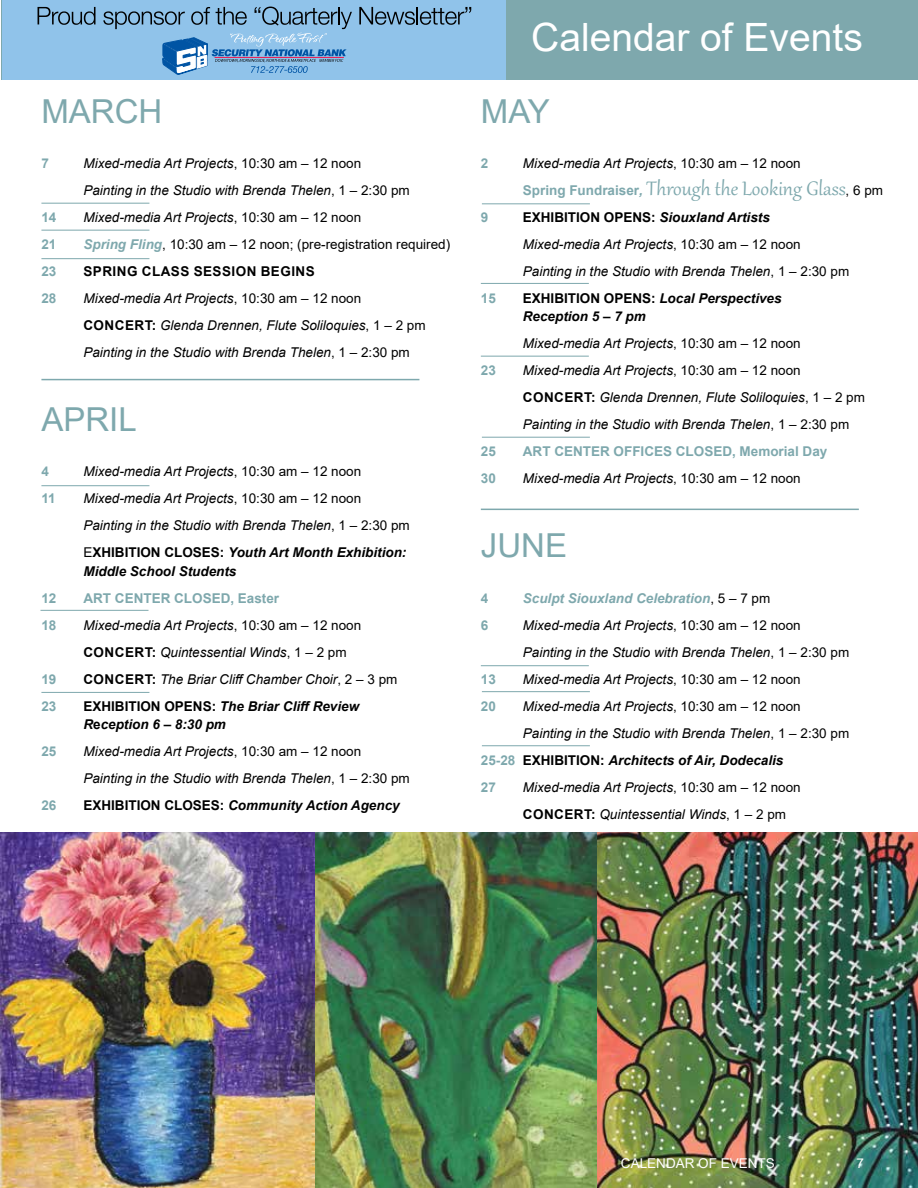
<style>
.page{position:relative;width:918px;height:1188px;background:#fff}
.page>*{position:absolute;margin:0;border:0;box-sizing:border-box;transform-origin:0 0}
.t1{font:39px "Arial";color:#fff}
.t2{font:33px "Arial";color:#7ea8ad}
.t3{font:24px "Gabriola";color:#7ea8ad}
.t4{font:italic 13.5px/27px "Arial";color:#000}
.t5{font:italic 700 13.5px/18.3px "Arial";color:#000}
.t6{font:700 13.5px "Arial";color:#7ea8ad}
.t7{font:13.5px "Arial";color:#000}
.t8{font:italic 700 13.5px "Arial";color:#7ea8ad}
.t9{font:700 13.5px "Arial";letter-spacing:.035em;color:#000}
.t10{font:13.5px "Arial";color:#fff}
.s1{font-style:normal}
.s2{font-weight:700;font-style:italic;color:#7ea8ad}
.s3{font-weight:700;font-style:normal}
.s4{font-weight:700}
.s5{font-family:"Arial";font-weight:700;font-size:13.5px}
.s6{font-family:"Arial";font-weight:700;font-style:italic;font-size:13.5px}
.s7{font-family:"Arial";font-size:13.5px;color:#000}
.s8{font-weight:400;font-style:normal;color:#000}
.s9{font-style:normal;color:#7ea8ad}
</style>
<div class="page">
<img style="left:0;top:832px;width:918px;height:356px">
<hr style="left:41px;top:203px;width:108px;height:1px;background:#7ea8ad">
<div style="left:1px;top:0;width:917px;height:80px;background:#7ea8ad"></div>
<hr style="left:41px;top:230px;width:108px;height:1px;background:#7ea8ad">
<div style="left:3px;top:0;width:503px;height:80px;background:#90c3ea"></div>
<svg style="left:38px;top:7px;width:58px;height:18px"></svg>
<svg style="left:359px;top:7px;width:112px;height:18px"></svg>
<svg style="left:103px;top:7px;width:249px;height:68px"></svg>
<hr style="left:481px;top:283px;width:108px;height:1px;background:#7ea8ad">
<hr style="left:482px;top:203px;width:108px;height:1px;background:#7ea8ad">
<hr style="left:41px;top:258px;width:108px;height:1px;background:#7ea8ad">
<hr style="left:40px;top:610px;width:108px;height:1px;background:#7ea8ad">
<hr style="left:481px;top:509px;width:378px;height:1px;background:#7ea8ad">
<hr style="left:481px;top:356px;width:108px;height:1px;background:#7ea8ad">
<hr style="left:481px;top:665px;width:108px;height:1px;background:#7ea8ad">
<hr style="left:41px;top:379px;width:378px;height:1px;background:#7ea8ad">
<hr style="left:41px;top:485px;width:108px;height:1px;background:#7ea8ad">
<hr style="left:482px;top:437px;width:108px;height:1px;background:#7ea8ad">
<hr style="left:41px;top:692px;width:108px;height:1px;background:#7ea8ad">
<hr style="left:482px;top:745px;width:108px;height:1px;background:#7ea8ad">
<hr style="left:482px;top:691px;width:108px;height:1px;background:#7ea8ad">
<h2 class="t2" style="left:41px;top:88px;width:122px">MARCH</h2>
<p class="t6" style="left:41px;top:154px;width:9px">7</p>
<p class="t4" style="left:83px;top:150px;width:328px">Mixed-media Art Projects<span class="s1">, 10:30 am – 12 noon<br></span>Painting in the Studio with Brenda Thelen<span class="s1">, 1 – 2:30 pm</span></p>
<p class="t6" style="left:41px;top:208px;width:17px">14</p>
<p class="t4" style="left:83px;top:204px;width:279px">Mixed-media Art Projects<span class="s1">, 10:30 am – 12 noon</span></p>
<p class="t6" style="left:41px;top:235px;width:17px">21</p>
<p class="t7" style="left:83px;top:235px;width:368px"><span class="s2">Spring Fling</span>, 10:30 am – 12 noon; (pre-registration required)</p>
<p class="t6" style="left:41px;top:262px;width:17px">23</p>
<p class="t9" style="left:83px;top:262px;width:19px">SPRIN</p>
<p class="t9" style="left:127px;top:262px;width:35px">G CLASS</p>
<p class="t9" style="left:194px;top:262px;width:20px">SESSION</p>
<p class="t9" style="left:261px;top:262px;width:39px">BEGINS</p>
<p class="t6" style="left:41px;top:289px;width:17px">28</p>
<p class="t4" style="left:83px;top:285px;width:279px">Mixed-media Art Projects<span class="s1">, 10:30 am – 12 noon<br></span><span class="s3">CONCERT</span></p>
<p class="t4" style="left:83px;top:312px;width:344px;text-indent:68px"><span class="s3">:</span> Glenda Drennen, Flute Soliloquies<span class="s1">, 1 – 2 pm<br></span>Painting in the Studio with Brenda Thelen<span class="s1">, 1 – 2:30 pm</span></p>
<h2 class="t2" style="left:41px;top:397px;width:97px">APRIL</h2>
<p class="t6" style="left:41px;top:462px;width:9px">4</p>
<p class="t4" style="left:83px;top:458px;width:279px">Mixed-media Art Projects<span class="s1">, 10:30 am – 12 noon</span></p>
<p class="t6" style="left:41px;top:489px;width:16px">11</p>
<p class="t4" style="left:83px;top:485px;width:328px">Mixed-media Art Projects<span class="s1">, 10:30 am – 12 noon<br></span>Painting in the Studio with Brenda Thelen<span class="s1">, 1 – 2:30 pm<br>E</span><span class="s3">XHIBITION CLOSES:</span> <span class="s4">Youth Art Month Exhibition:</span></p>
<p class="t5" style="left:83px;top:562px;width:155px">Middle School Students</p>
<p class="t6" style="left:41px;top:589px;width:17px">12</p>
<p class="t6" style="left:83px;top:589px;width:197px">ART CENTER CLOSED, EASTER</p>
<p class="t6" style="left:41px;top:616px;width:17px">18</p>
<p class="t4" style="left:83px;top:612px;width:279px">Mixed-media Art Projects<span class="s1">, 10:30 am – 12 noon<br></span><span class="s3">CONCERT</span></p>
<p class="t4" style="left:152px;top:639px;width:196px"><span class="s3">:</span> Quintessential Winds<span class="s1">, 1 – 2 pm</span></p>
<p class="t6" style="left:41px;top:670px;width:17px">19</p>
<p class="t9" style="left:83px;top:670px;width:21px">CONCERT</p>
<p class="t4" style="left:152px;top:666px;width:247px"><span class="s3">:</span> The Briar Cliff Chamber Choir<span class="s1">, 2 – 3 pm</span></p>
<p class="t6" style="left:41px;top:697px;width:17px">23</p>
<p class="t5" style="left:83px;top:697px;width:277px"><span class="s1">EXHIBITION OPENS:</span> The Briar Cliff Review<br>R<span class="s1">E</span>ception 6 – 8:30 pm</p>
<p class="t6" style="left:41px;top:742px;width:17px">25</p>
<p class="t4" style="left:83px;top:738px;width:328px">Mixed-media Art Projects<span class="s1">, 10:30 am – 12 noon<br></span>Painting in the Studio with Brenda Thelen<span class="s1">, 1 – 2:30 pm</span></p>
<p class="t6" style="left:41px;top:796px;width:17px">26</p>
<p class="t5" style="left:83px;top:797px;width:318px"><span class="s1">EXHIBITION CLOSES:</span> Community Action Agency</p>
<h1 class="t1" style="left:531px;top:10px;width:333px">Calendar of Events</h1>
<h2 class="t2" style="left:481px;top:88px;width:71px">MAY</h2>
<p class="t6" style="left:481px;top:154px;width:9px">2</p>
<p class="t4" style="left:523px;top:150px;width:279px">Mixed-media Art Projects<span class="s1">, 10:30 am – 12 noon</span></p>
<h3 class="t3" style="left:523px;top:173px;width:362px"><span class="s5">SPRING FUNDRAISER</span><span class="s6">,</span> Through the Looking Glass<span class="s7">, 6 pm</span></h3>
<p class="t6" style="left:481px;top:208px;width:9px">9</p>
<p class="t4" style="left:523px;top:204px;width:328px"><span class="s3">EXHIBITION OPENS:</span> <span class="s4">Siouxland Artists<br></span>Mixed-media Art Projects<span class="s1">, 10:30 am – 12 noon<br></span>Painting in the Studio with Brenda Thelen<span class="s1">, 1 – 2:30 pm</span></p>
<p class="t6" style="left:481px;top:289px;width:17px">15</p>
<p class="t5" style="left:523px;top:290px;width:260px"><span class="s1">EXHIBITION OPENS:</span> Local Perspectives<br>Reception 5 – 7 pm</p>
<p class="t4" style="left:523px;top:330px;width:279px">Mixed-media Art Projects<span class="s1">, 10:30 am – 12 noon</span></p>
<p class="t6" style="left:481px;top:361px;width:17px">23</p>
<p class="t4" style="left:523px;top:357px;width:279px">Mixed-media Art Projects<span class="s1">, 10:30 am – 12 noon<br></span><span class="s3">CONCERT</span></p>
<p class="t4" style="left:523px;top:384px;width:344px;text-indent:68px"><span class="s3">:</span> Glenda Drennen, Flute Soliloquies<span class="s1">, 1 – 2 pm<br></span>Painting in the Studio with Brenda Thelen<span class="s1">, 1 – 2:30 pm</span></p>
<p class="t6" style="left:481px;top:442px;width:17px">25</p>
<p class="t6" style="left:523px;top:442px;width:306px">ART CENTER OFFICES CLOSED, MEMORIAL DAY</p>
<p class="t6" style="left:481px;top:469px;width:17px">30</p>
<p class="t4" style="left:523px;top:465px;width:279px">Mixed-media Art Projects<span class="s1">, 10:30 am – 12 noon</span></p>
<h2 class="t2" style="left:481px;top:523px;width:88px">JUNE</h2>
<p class="t6" style="left:481px;top:589px;width:9px">4</p>
<p class="t8" style="left:523px;top:589px;width:249px">Sculpt Siouxland Celebration<span class="s8">, 5 – 7 pm</span></p>
<p class="t6" style="left:481px;top:616px;width:9px">6</p>
<p class="t4" style="left:523px;top:612px;width:328px">Mixed-media Art Projects<span class="s1">, 10:30 am – 12 noon<br></span>Painting in the Studio with Brenda Thelen<span class="s1">, 1 – 2:30 pm</span></p>
<p class="t6" style="left:481px;top:670px;width:17px">13</p>
<p class="t4" style="left:523px;top:666px;width:279px">Mixed-media Art Projects<span class="s1">, 10:30 am – 12 noon</span></p>
<p class="t6" style="left:481px;top:697px;width:17px">20</p>
<p class="t4" style="left:523px;top:693px;width:279px">Mixed-media Art Projects<span class="s1">, 10:30 am – 12 noon</span></p>
<p class="t4" style="left:523px;top:720px;width:328px">Painting in the Studio with Brenda Thelen<span class="s1">, 1 – 2:30 pm</span></p>
<p class="t5" style="left:481px;top:751px;width:304px"><span class="s9">25-28</span> <span class="s1">EXHIBITION:</span> Architects of Air, Dodecalis</p>
<p class="t6" style="left:481px;top:778px;width:17px">27</p>
<p class="t4" style="left:523px;top:774px;width:279px">Mixed-media Art Projects<span class="s1">, 10:30 am – 12 noon<br></span><span class="s3">CONCERT</span></p>
<p class="t4" style="left:591px;top:801px;width:196px"><span class="s3">:</span> Quintessential Winds<span class="s1">, 1 – 2 pm</span></p>
<p class="t10" style="left:621px;top:1154px;width:155px">CALENDAR OF EVENTS</p>
<p class="t10" style="left:856px;top:1154px;width:9px">7</p>
</div>
